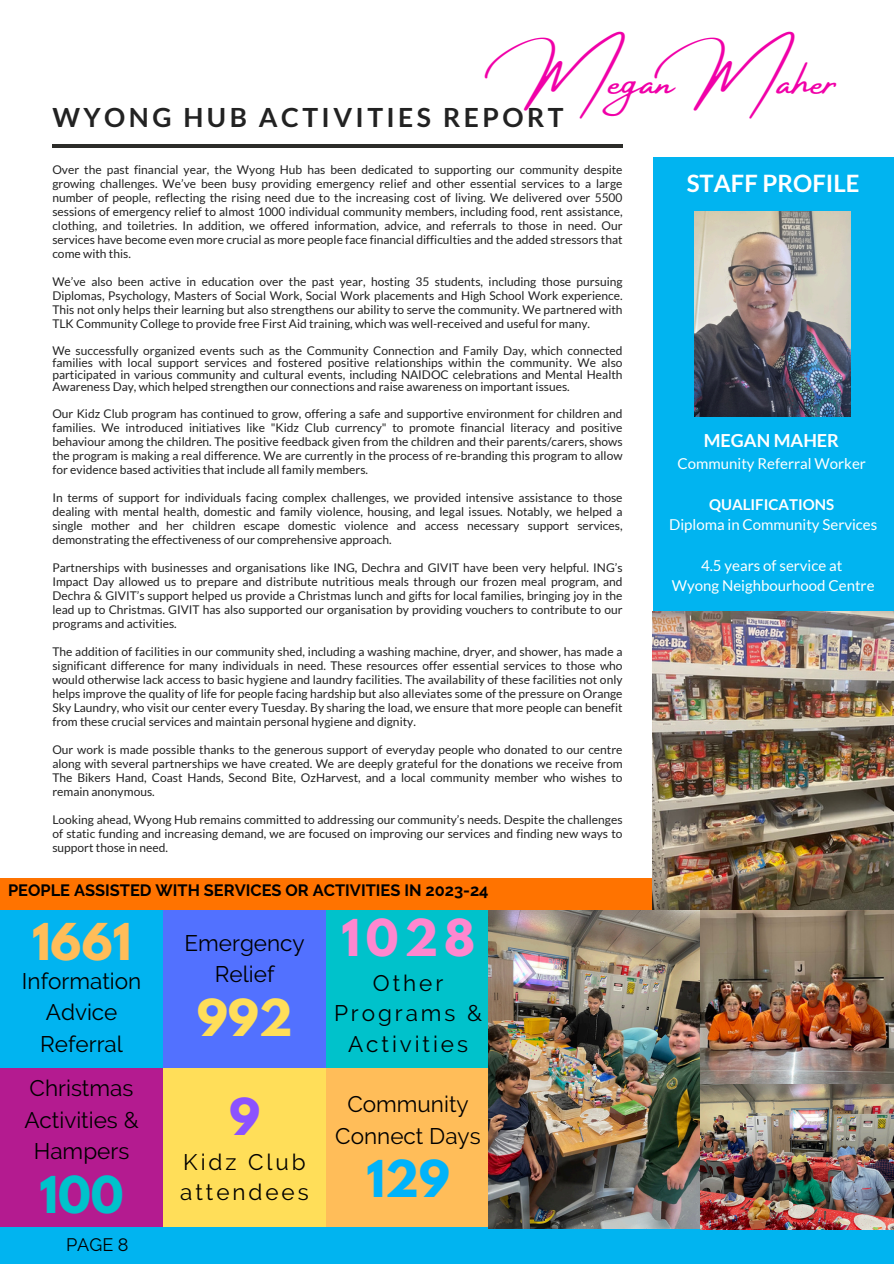
<style>
.page{position:relative;width:894px;height:1264px;background:#fff}
.page>*{position:absolute;margin:0;border:0;box-sizing:border-box;transform-origin:0 0}
.t1{font:47.25px "Amsterdam Four";color:#f000a8}
.t2{font:700 45px "League Spartan";color:#ffbd59}
.t3{font:700 45px "League Spartan";color:#ff87cf}
.t4{font:700 45px "League Spartan";color:#ffde59}
.t5{font:700 45px "League Spartan";color:#00c2cb}
.t6{font:700 45px "League Spartan";color:#00b3fa}
.t7{font:700 45px "League Spartan";color:#8c52ff}
.t8{font:700 26.4px "Lato";letter-spacing:.13em;color:#222}
.t9{font:700 24px "Lato";color:#fff}
.t10{font:22.5px/31.5px "Raleway";color:#000;text-align:center}
.t11{font:22.5px/30.3px "Raleway";letter-spacing:.13em;color:#000}
.t12{font:700 18px "Lato";color:#fff}
.t13{font:18px "Raleway";color:#000}
.t14{font:700 16.35px "Raleway";color:#000}
.t15{font:15px/20.2px "Lato";color:#fff;text-align:center}
.t16{font:700 15px "Lato";color:#fff}
.t17{font:12px/14px "Lato";color:#222;text-align:justify}
</style>
<div class="page">
<hr style="left:52px;top:144px;width:570px;height:3px;background:#2c2c29">
<div style="left:0;top:1227px;width:893px;height:36px;background:#01b4f0"></div>
<div style="left:652px;top:157px;width:241px;height:454px;background:#01b4f0"></div>
<img style="left:694px;top:211px;width:155px;height:206px">
<div style="left:0;top:1065px;width:163px;height:162px;background:#b41b90"></div>
<div style="left:163px;top:1065px;width:163px;height:162px;background:#ffde59"></div>
<div style="left:326px;top:1065px;width:163px;height:162px;background:#ffbd59"></div>
<div style="left:0;top:906px;width:163px;height:162px;background:#01b4f0"></div>
<div style="left:163px;top:906px;width:163px;height:162px;background:#5271ff"></div>
<div style="left:326px;top:906px;width:163px;height:162px;background:#00c2cb"></div>
<img style="left:489px;top:909px;width:211px;height:319px">
<img style="left:700px;top:1083px;width:193px;height:146px">
<img style="left:700px;top:909px;width:193px;height:174px">
<div style="left:0;top:878px;width:662px;height:31px;background:#ff7300"></div>
<img style="left:652px;top:611px;width:241px;height:298px">
<h5 class="t1" style="left:522px;top:55px;width:316px">Megan Maher</h5>
<h6 class="t8" style="left:52px;top:101px;width:512px">WYONG HUB ACTIVITIES REPORT</h6>
<p class="t17" style="left:52px;top:162px;width:571px">Over the past financial year, the Wyong Hub has been dedicated to supporting our community despite growing challenges. We’ve been busy providing emergency relief and other essential services to a large number of people, reflecting the rising need due to the increasing cost of living. We delivered over 5500 sessions of emergency relief to almost 1000 individual community members, including food, rent assistance, clothing, and toiletries. In addition, we offered information, advice, and referrals to those in need. Our services have become even more crucial as more people face financial difficulties and the added stressors that come with this.</p>
<p class="t17" style="left:52px;top:274px;width:571px">We’ve also been active in education over the past year, hosting 35 students, including those pursuing Diplomas, Psychology, Masters of Social Work, Social Work placements and High School Work experience.<br>This not only helps their learning but also strengthens our ability to serve the community. We partnered with TLK Community College to provide free First Aid training, which was well-received and useful for many.</p>
<p class="t17" style="left:52px;top:344px;width:571px;line-height:12px">We successfully organized events such as the Community Connection and Family Day, which connected families with local support services and fostered positive relationships within the community. We also participated in various community and cultural events, including NAIDOC celebrations and Mental Health Awareness Day, which helped strengthen our connections and raise awareness on important issues.</p>
<p class="t17" style="left:52px;top:406px;width:571px">Our Kidz Club program has continued to grow, offering a safe and supportive environment for children and families. We introduced initiatives like "Kidz Club currency" to promote financial literacy and positive behaviour among the children. The positive feedback given from the children and their parents/carers, shows the program is making a real difference. We are currently in the process of re-branding this program to allow for evidence based activities that include all family members.</p>
<p class="t17" style="left:52px;top:490px;width:571px">In terms of support for individuals facing complex challenges, we provided intensive assistance to those dealing with mental health, domestic and family violence, housing, and legal issues. Notably, we helped a single mother and her children escape domestic violence and access necessary support services, demonstrating the effectiveness of our comprehensive approach.</p>
<p class="t17" style="left:52px;top:560px;width:571px">Partnerships with businesses and organisations like ING, Dechra and GIVIT have been very helpful. ING’s Impact Day allowed us to prepare and distribute nutritious meals through our frozen meal program, and Dechra &amp; GIVIT’s support helped us provide a Christmas lunch and gifts for local families, bringing joy in the lead up to Christmas. GIVIT has also supported our organisation by providing vouchers to contribute to our programs and activities.</p>
<p class="t17" style="left:52px;top:644px;width:571px">The addition of facilities in our community shed, including a washing machine, dryer, and shower, has made a significant difference for many individuals in need. These resources offer essential services to those who would otherwise lack access to basic hygiene and laundry facilities. The availability of these facilities not only helps improve the quality of life for people facing hardship but also alleviates some of the pressure on Orange Sky Laundry, who visit our center every Tuesday. By sharing the load, we ensure that more people can benefit from these crucial services and maintain personal hygiene and dignity.</p>
<p class="t17" style="left:52px;top:742px;width:571px">Our work is made possible thanks to the generous support of everyday people who donated to our centre along with several partnerships we have created. We are deeply grateful for the donations we receive from The Bikers Hand, Coast Hands, Second Bite, OzHarvest, and a local community member who wishes to remain anonymous.</p>
<p class="t17" style="left:52px;top:812px;width:571px">Looking ahead, Wyong Hub remains committed to addressing our community’s needs. Despite the challenges of static funding and increasing demand, we are focused on improving our services and finding new ways to support those in need.</p>
<h2 class="t14" style="left:8px;top:880px;width:482px">PEOPLE ASSISTED WITH SERVICES OR ACTIVITIES IN 2023-24</h2>
<p class="t2" style="left:32px;top:920px;width:101px">1661</p>
<p class="t10" style="left:22px;top:965px;width:121px">Information<br>Advice<br>Referral</p>
<h5 class="t10" style="left:24px;top:1072px;width:116px">Christmas<br>Activities &amp;<br>Hampers</h5>
<h5 class="t5" style="left:40px;top:1172px;width:85px">100</h5>
<p class="t13" style="left:66px;top:1234px;width:64px">PAGE 8</p>
<h5 class="t10" style="left:184px;top:927px;width:122px">Emergency<br>Relief</h5>
<h1 class="t4" style="left:197px;top:995px;width:97px">992</h1>
<p class="t3" style="left:341px;top:915px;width:135px">1028</p>
<h5 class="t11" style="left:334px;top:967px;width:149px;text-align:center">Other<br>Programs &amp;<br>Activities</h5>
<h2 class="t10" style="left:335px;top:1088px;width:147px">Community<br>Connect Days</h2>
<h2 class="t7" style="left:229px;top:1094px;width:32px">9</h2>
<p class="t11" style="left:180px;top:1146px;width:130px">Kidz Club attendees</p>
<h5 class="t6" style="left:366px;top:1156px;width:85px">129</h5>
<h2 class="t9" style="left:686px;top:169px;width:174px">STAFF PROFILE</h2>
<h3 class="t12" style="left:703px;top:429px;width:137px">MEGAN MAHER</h3>
<p class="t15" style="left:677px;top:453px;width:190px">Community Referral Worker</p>
<p class="t16" style="left:709px;top:495px;width:126px">QUALIFICATIONS</p>
<p class="t15" style="left:669px;top:514px;width:210px">Diploma in Community Services</p>
<p class="t15" style="left:671px;top:554px;width:204px">4.5 years of service at<br>Wyong Neighbourhood Centre</p>
</div>
